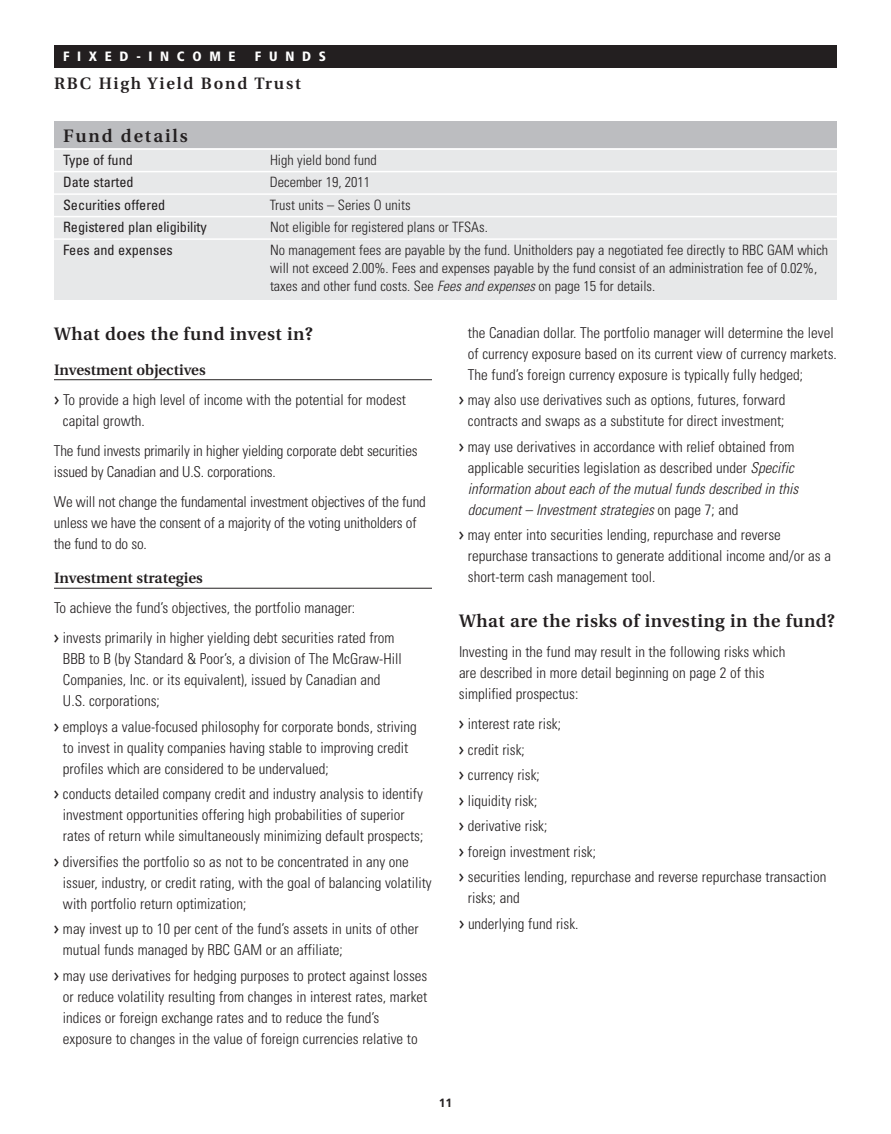
<style>
.page{position:relative;width:891px;height:1134px;background:#fff}
.page>*{position:absolute;margin:0;border:0;box-sizing:border-box;transform-origin:0 0}
.t1{font:600 18px "Utopia";letter-spacing:.025em;color:#231f20}
.t2{font:600 18px "Utopia";letter-spacing:.11em;color:#231f20}
.t3{font:600 16.5px "Utopia";letter-spacing:.11em;color:#231f20}
.t4{font:300 condensed 15px/21px "Univers LT Std";color:#231f20}
.t5{font:600 15px "Utopia";color:#231f20}
.t6{font:300 condensed 14.25px/18px "Univers LT Std";color:#231f20}
.t7{font:condensed 14.25px "Univers LT Std";color:#231f20}
.t8{font:900 condensed 13.5px "Frutiger";letter-spacing:.57em;color:#fff}
.t9{font:700 12px "Frutiger";color:#231f20}
.s1{font-style:italic}
.s2{font-family:"Meta Book LF";font-weight:400;font-stretch:normal}
</style>
<div class="page">
<hr style="left:54px;top:379px;width:378px;height:1px;background:#231f20">
<hr style="left:54px;top:588px;width:378px;height:1px;background:#231f20">
<div style="left:54px;top:122px;width:783px;height:26px;background:#bcbdc0"></div>
<div style="left:54px;top:148px;width:783px;height:152px;background:#e7e8e9"></div>
<div style="left:54px;top:45px;width:783px;height:23px;background:#231f20"></div>
<hr style="left:54px;top:148px;width:783px;height:2px;background:#fff">
<hr style="left:54px;top:171px;width:783px;height:1px;background:#fff">
<hr style="left:54px;top:193px;width:783px;height:2px;background:#fff">
<hr style="left:54px;top:216px;width:783px;height:1px;background:#fff">
<hr style="left:54px;top:238px;width:783px;height:2px;background:#fff">
<p class="t8" style="left:63px;top:51px;width:174px">FIXED-INCOME</p>
<p class="t8" style="left:255px;top:51px;width:73px">FUNDS</p>
<p class="t3" style="left:54px;top:76px;width:249px">RBC High Yield Bond Trust</p>
<p class="t2" style="left:63px;top:129px;width:126px">Fund details</p>
<p class="t7" style="left:63px;top:155px;width:72px">Type of fund</p>
<p class="t6" style="left:270px;top:152px;width:108px">High yield bond fund</p>
<p class="t7" style="left:63px;top:177px;width:72px">Date started</p>
<p class="t6" style="left:270px;top:175px;width:102px">December 19, 2011</p>
<p class="t7" style="left:63px;top:200px;width:104px">Securities offered</p>
<p class="t6" style="left:270px;top:197px;width:142px">Trust units – Series O units</p>
<p class="t7" style="left:63px;top:222px;width:145px">Registered plan eligibility</p>
<p class="t6" style="left:270px;top:220px;width:219px">Not eligible for registered plans or TFSAs.</p>
<p class="t7" style="left:63px;top:245px;width:111px">Fees and expenses</p>
<p class="t6" style="left:270px;top:242px;width:560px">No management fees are payable by the fund. Unitholders pay a negotiated fee directly to RBC GAM which will not exceed 2.00%. Fees and expenses payable by the fund consist of an administration fee of 0.02%, taxes and other fund costs. See <span class="s1">Fees and expenses</span> on page 15 for details.</p>
<p class="t1" style="left:54px;top:327px;width:260px">What does the fund invest in?</p>
<p class="t5" style="left:54px;top:364px;width:153px">Investment objectives</p>
<p class="t4" style="left:63px;top:390px;width:345px;text-indent:-9px"><span class="s2">&gt;</span> To provide a high level of income with the potential for modest capital growth.</p>
<p class="t4" style="left:54px;top:441px;width:365px">The fund invests primarily in higher yielding corporate debt securities issued by Canadian and U.S. corporations.</p>
<p class="t4" style="left:54px;top:492px;width:373px">We will not change the fundamental investment objectives of the fund unless we have the consent of a majority of the voting unitholders of the fund to do so.</p>
<p class="t5" style="left:54px;top:572px;width:150px">Investment strategies</p>
<p class="t4" style="left:54px;top:594px;width:342px;line-height:30px">To achieve the fund’s objectives, the portfolio manager:<br><span class="s2">&gt;</span> invests primarily in higher yielding debt securities rated from</p>
<p class="t4" style="left:63px;top:650px;width:340px">BBB to B (by Standard &amp; Poor’s, a division of The McGraw-Hill<br>Companies, Inc. or its equivalent), issued by Canadian and<br>U.S. corporations;</p>
<p class="t4" style="left:63px;top:717px;width:355px;text-indent:-9px"><span class="s2">&gt;</span> employs a value-focused philosophy for corporate bonds, striving to invest in quality companies having stable to improving credit profiles which are considered to be undervalued;</p>
<p class="t4" style="left:63px;top:785px;width:362px;text-indent:-9px"><span class="s2">&gt;</span> conducts detailed company credit and industry analysis to identify investment opportunities offering high probabilities of superior rates of return while simultaneously minimizing default prospects;</p>
<p class="t4" style="left:63px;top:852px;width:370px;text-indent:-9px"><span class="s2">&gt;</span> diversifies the portfolio so as not to be concentrated in any one issuer, industry, or credit rating, with the goal of balancing volatility with portfolio return optimization;</p>
<p class="t4" style="left:63px;top:920px;width:357px;text-indent:-9px"><span class="s2">&gt;</span> may invest up to 10 per cent of the fund’s assets in units of other mutual funds managed by RBC GAM or an affiliate;</p>
<p class="t4" style="left:63px;top:966px;width:366px;text-indent:-9px"><span class="s2">&gt;</span> may use derivatives for hedging purposes to protect against losses or reduce volatility resulting from changes in interest rates, market indices or foreign exchange rates and to reduce the fund’s exposure to changes in the value of foreign currencies relative to</p>
<p class="t4" style="left:468px;top:323px;width:370px">the Canadian dollar. The portfolio manager will determine the level of currency exposure based on its current view of currency markets.<br>The fund’s foreign currency exposure is typically fully hedged;</p>
<p class="t4" style="left:459px;top:391px;width:328px;text-align:center"><span class="s2">&gt;</span> may also use derivatives such as options, futures, forward contracts and swaps as a substitute for direct investment;</p>
<p class="t4" style="left:468px;top:437px;width:332px;text-indent:-9px"><span class="s2">&gt;</span> may use derivatives in accordance with relief obtained from applicable securities legislation as described under <span class="s1">Specific information about each of the mutual funds described in this document – Investment strategies</span> on page 7; and</p>
<p class="t4" style="left:468px;top:526px;width:365px;text-indent:-9px"><span class="s2">&gt;</span> may enter into securities lending, repurchase and reverse repurchase transactions to generate additional income and/or as a short-term cash management tool.</p>
<p class="t1" style="left:459px;top:614px;width:377px">What are the risks of investing in the fund?</p>
<p class="t4" style="left:459px;top:643px;width:328px">Investing in the fund may result in the following risks which are described in more detail beginning on page 2 of this simplified prospectus:</p>
<p class="t4" style="left:459px;top:713px;width:369px;line-height:25.5px"><span class="s2">&gt;</span> interest rate risk;<br><span class="s2">&gt;</span> credit risk;<br><span class="s2">&gt;</span> currency risk;<br><span class="s2">&gt;</span> liquidity risk;<br><span class="s2">&gt;</span> derivative risk;<br><span class="s2">&gt;</span> foreign investment risk;<br><span class="s2">&gt;</span> securities lending, repurchase and reverse repurchase transaction</p>
<p class="t4" style="left:459px;top:887px;width:121px;line-height:25.5px;text-indent:9px">risks; and<br><span class="s2">&gt;</span> underlying fund risk.</p>
<p class="t9" style="left:439px;top:1098px;width:15px">11</p>
</div>
